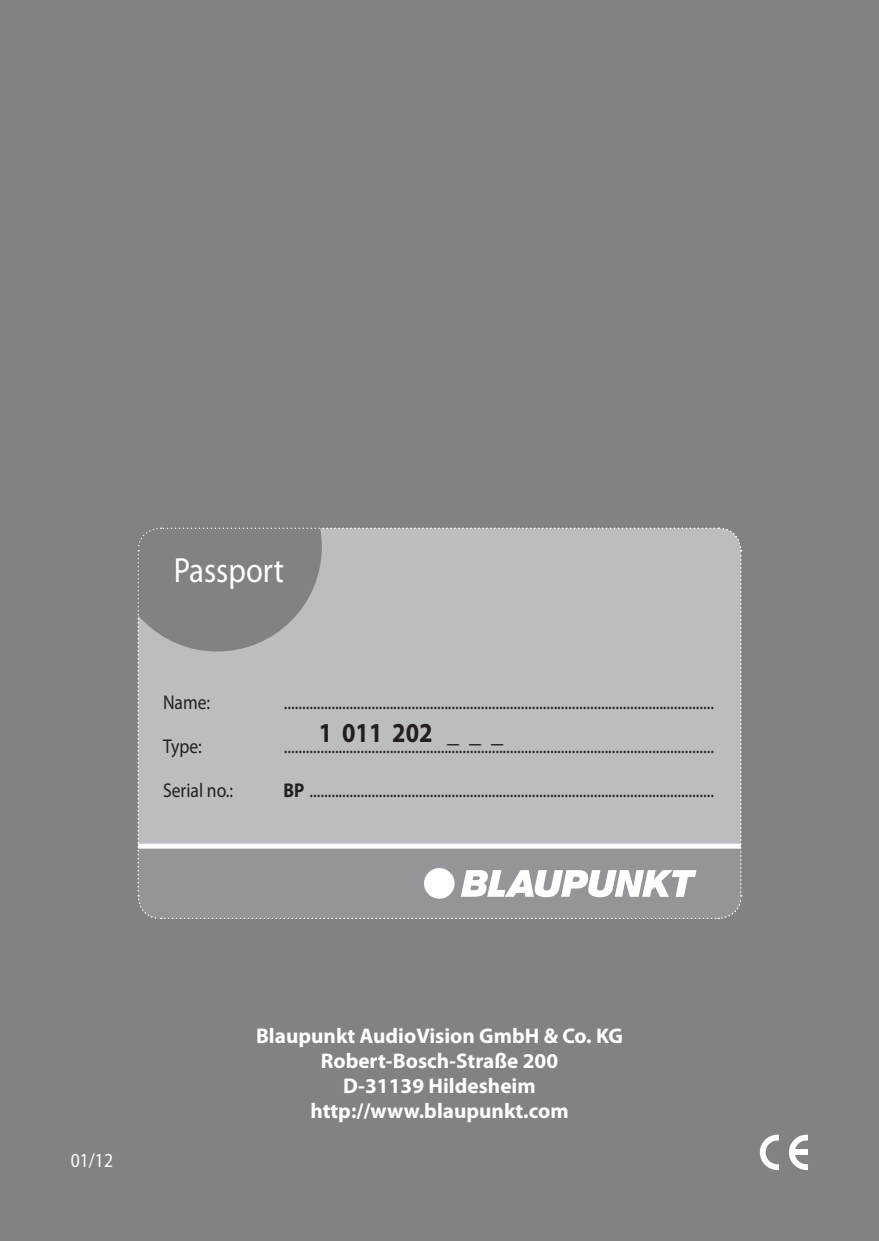
<style>
.page{position:relative;width:879px;height:1241px;background:#fff}
.page>*{position:absolute;margin:0;border:0;box-sizing:border-box;transform-origin:0 0}
.t1{font:35px "Myriad Pro";color:#fff;scale:.88 1}
.t2{font:700 27.5px "Myriad Pro";color:#231f20;scale:.88 1}
.t3{font:700 21.25px/25px "Myriad Pro";color:#fff;text-align:center}
.t4{font:20px "Myriad Pro";color:#231f20;scale:.88 1}
.t5{font:20px "Myriad Pro";color:#fff;scale:.88 1}
.s1{font-weight:700}
</style>
<div class="page">
<div style="left:0;top:0;width:879px;height:1240px;background:#808285"></div>
<svg style="left:789px;top:1134px;width:19px;height:35px"></svg>
<div style="left:793px;top:1149px;width:15px;height:5px;background:#fff"></div>
<svg style="left:760px;top:1134px;width:19px;height:35px"></svg>
<svg style="left:137px;top:527px;width:605px;height:392px"></svg>
<h1 class="t1" style="left:174px;top:556px;width:127px">Passport</h1>
<p class="t4" style="left:163px;top:694px;width:55px">Name:</p>
<p class="t4" style="left:284px;top:694px;width:490px">......................................................................................................................</p>
<p class="t4" style="left:163px;top:738px;width:46px">Type:</p>
<p class="t4" style="left:284px;top:738px;width:490px">......................................................................................................................</p>
<p class="t4" style="left:163px;top:782px;width:81px">Serial no.:</p>
<p class="t4" style="left:283px;top:782px;width:491px"><span class="s1">BP</span> ...............................................................................................................</p>
<h2 class="t2" style="left:319px;top:721px;width:211px">1 011 202 _ _ _</h2>
<p class="t5" style="left:71px;top:1152px;width:49px">01/12</p>
<p class="t3" style="left:256px;top:1025px;width:368px">Blaupunkt AudioVision GmbH &amp; Co. KG<br>Robert-Bosch-Straße 200<br>D-31139 Hildesheim http://www.blaupunkt.com</p>
</div>
